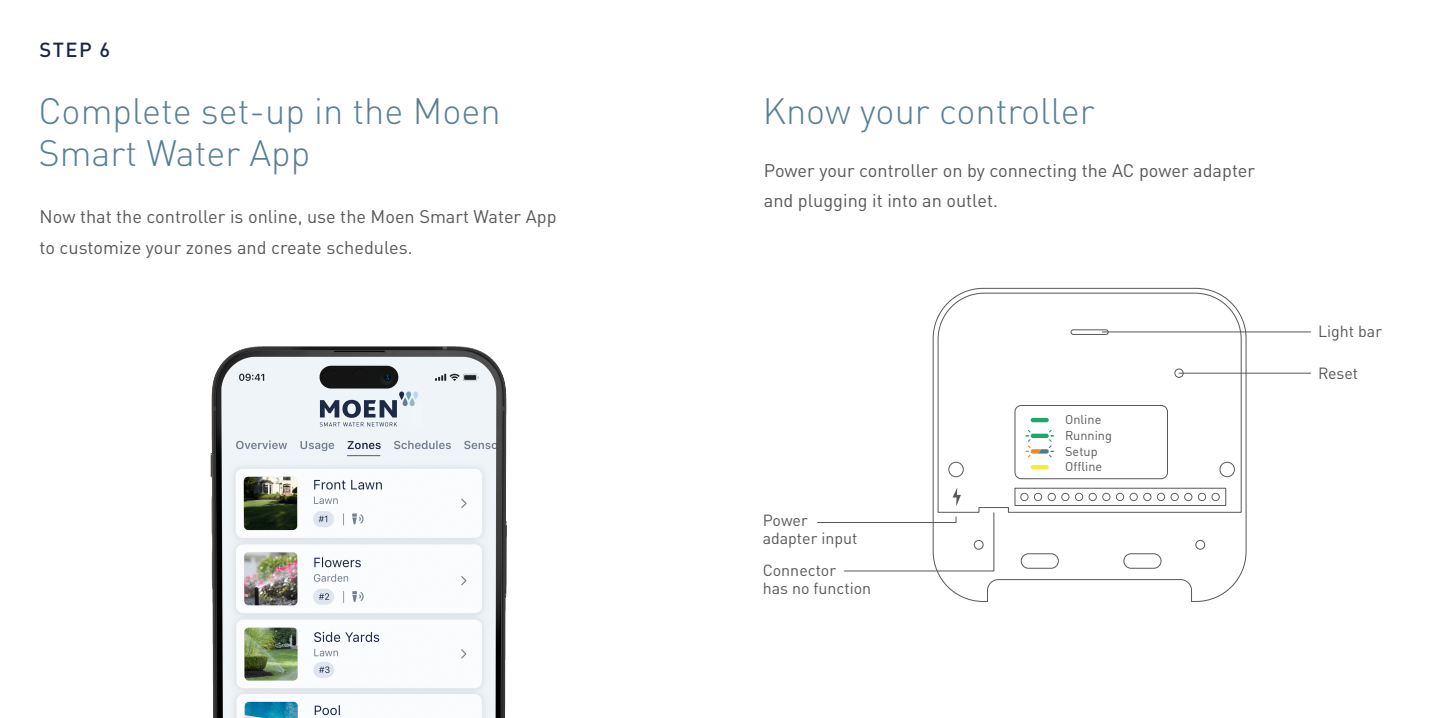
<style>
.page{position:relative;width:1435px;height:718px;background:#fff}
.page>*{position:absolute;margin:0;border:0;box-sizing:border-box;transform-origin:0 0}
.t1{font:300 36.2px/42.2px "DIN Pro";color:#597f94}
.t2{font:500 20.2px "DIN Pro";color:#1c2743}
.t3{font:18.2px/30.2px "DIN Pro";color:#57585a}
.t4{font:16px/18px "DIN Pro";color:#57585a}
.t5{font:12.6px/15.6px "DIN Pro";color:#57585a}
</style>
<div class="page">
<hr style="left:1179px;top:372px;width:131px;height:1px;background:#57585a">
<hr style="left:1102px;top:331px;width:208px;height:1px;background:#57585a">
<svg style="left:932px;top:287px;width:315px;height:315px"></svg>
<div style="left:1020px;top:553px;width:38px;height:15px;border:1px solid #57585a;border-radius:7px"></div>
<div style="left:1123px;top:553px;width:38px;height:15px;border:1px solid #57585a;border-radius:7px"></div>
<div style="left:1195px;top:539px;width:10px;height:10px;border:1px solid #57585a;border-radius:50%"></div>
<svg style="left:937px;top:292px;width:305px;height:221px"></svg>
<div style="left:1070px;top:329px;width:38px;height:6px;border:1px solid #57585a;border-radius:2px"></div>
<div style="left:1030px;top:417px;width:18px;height:5px;background:#1fa76b;border-radius:2px"></div>
<hr style="left:1030px;top:465px;width:18px;height:4px;background:#f4ed2f;border-radius:2px">
<svg style="left:1026px;top:428px;width:27px;height:30px"></svg>
<svg style="left:817px;top:487px;width:177px;height:84px"></svg>
<img style="left:210px;top:346px;width:297px;height:371px">
<p class="t2" style="left:40px;top:34px;width:72px">STEP 6</p>
<h1 class="t1" style="left:38px;top:87px;width:464px">Complete set-up in the Moen<br>Smart Water App</h1>
<p class="t3" style="left:40px;top:200px;width:518px">Now that the controller is online, use the Moen Smart Water App to customize your zones and create schedules.</p>
<h1 class="t1" style="left:762px;top:87px;width:333px">Know your controller</h1>
<p class="t3" style="left:764px;top:154px;width:493px">Power your controller on by connecting the AC power adapter and plugging it into an outlet.</p>
<p class="t4" style="left:762px;top:510px;width:96px">Power adapter input</p>
<p class="t4" style="left:762px;top:560px;width:110px">Connector<br>has no function</p>
<p class="t5" style="left:1065px;top:411px;width:48px">Online<br>Running<br>Setup<br>Offline</p>
<p class="t4" style="left:1318px;top:321px;width:66px">Light bar</p>
<p class="t4" style="left:1318px;top:362px;width:42px">Reset</p>
</div>
